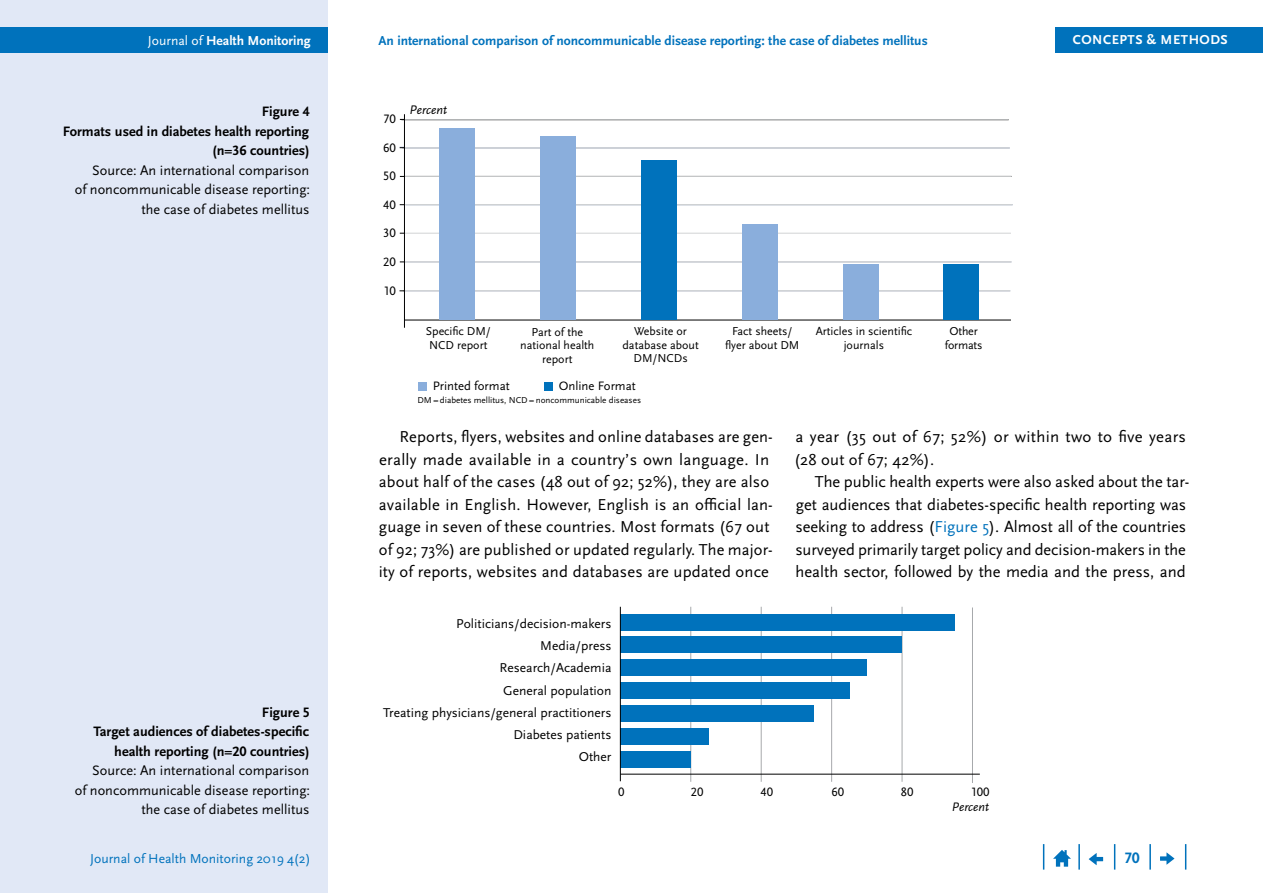
<style>
.page{position:relative;width:1263px;height:893px;background:#fff}
.page>*{position:absolute;margin:0;border:0;box-sizing:border-box;transform-origin:0 0}
.Copy_Einzug{font:16.5px/22.5px "Scala Sans Pro";letter-spacing:.01em;color:#000}
.t1{font:700 15.75px "Scala Sans Pro";color:#0072bc}
.t2{font:14.25px/19.5px "Scala Sans Pro";color:#000;text-align:right}
.t3{font:700 14.25px/19.5px "Scala Sans Pro";color:#000;text-align:right}
.t4{font:700 13.65px "Scala Sans Pro";color:#0072bc}
.t5{font:13.65px "Scala Sans Pro";color:#0072bc}
.t6{font:700 13.65px "Scala Sans Pro";color:#fff}
.t7{font:700 13.5px "Scala Sans Pro";letter-spacing:.04em;color:#fff}
.t8{font:13.35px/22.4px "Scala Sans Pro";color:#000;text-align:right}
.t9{font:italic 12.9px "Scala Sans Pro";color:#000}
.t10{font:12.75px "Scala Sans Pro";color:#000}
.t11{font:12.6px "Scala Sans Pro";color:#000}
.t12{font:12px/13.5px "Scala Sans Pro";color:#000;text-align:center}
.t13{font:9px "Scala Sans Pro";color:#000}
.s1{font-weight:400}
.s2{color:#0072bc}
</style>
<div class="page">
<div style="left:0;top:0;width:327px;height:893px;background:#e1e8f6"></div>
<div style="left:1055px;top:28px;width:208px;height:25px;background:#0072bc"></div>
<div style="left:0;top:28px;width:327px;height:25px;background:#0072bc"></div>
<svg style="left:1185px;top:844px;width:1px;height:26px"></svg>
<hr style="left:1149px;top:844px;width:2px;height:26px;background:#0072bc">
<svg style="left:1114px;top:844px;width:1px;height:26px"></svg>
<hr style="left:1078px;top:844px;width:2px;height:26px;background:#0072bc">
<svg style="left:1043px;top:844px;width:1px;height:26px"></svg>
<svg style="left:1053px;top:850px;width:18px;height:17px"></svg>
<svg style="left:1089px;top:853px;width:14px;height:12px"></svg>
<svg style="left:1160px;top:852px;width:14px;height:13px"></svg>
<hr style="left:404px;top:233px;width:607px;height:1px;background:#d1d3d4">
<hr style="left:404px;top:262px;width:607px;height:1px;background:#d1d3d4">
<hr style="left:403px;top:290px;width:607px;height:1px;background:#d1d3d4">
<hr style="left:405px;top:204px;width:607px;height:1px;background:#d1d3d4">
<hr style="left:404px;top:176px;width:607px;height:1px;background:#d1d3d4">
<hr style="left:403px;top:148px;width:607px;height:1px;background:#d1d3d4">
<hr style="left:401px;top:119px;width:607px;height:1px;background:#d1d3d4">
<div style="left:418px;top:382px;width:9px;height:9px;background:#8aaedc"></div>
<div style="left:544px;top:382px;width:9px;height:9px;background:#0072bc"></div>
<hr style="left:404px;top:114px;width:1px;height:214px;background:#000">
<hr style="left:404px;top:320px;width:607px;height:1px;background:#000">
<div style="left:440px;top:129px;width:35px;height:191px;background:#8aaedc"></div>
<div style="left:540px;top:137px;width:36px;height:183px;background:#8aaedc"></div>
<div style="left:641px;top:160px;width:36px;height:160px;background:#0072bc"></div>
<div style="left:742px;top:224px;width:36px;height:96px;background:#8aaedc"></div>
<div style="left:843px;top:264px;width:35px;height:56px;background:#8aaedc"></div>
<div style="left:943px;top:264px;width:36px;height:56px;background:#0072bc"></div>
<hr style="left:690px;top:607px;width:1px;height:175px;background:#a7a9ac">
<hr style="left:761px;top:607px;width:1px;height:175px;background:#a7a9ac">
<hr style="left:831px;top:607px;width:1px;height:175px;background:#a7a9ac">
<hr style="left:902px;top:607px;width:1px;height:175px;background:#a7a9ac">
<hr style="left:972px;top:607px;width:1px;height:176px;background:#a7a9ac">
<hr style="left:620px;top:774px;width:360px;height:1px;background:#000">
<div style="left:620px;top:614px;width:335px;height:16px;background:#0072bc"></div>
<div style="left:620px;top:637px;width:282px;height:16px;background:#0072bc"></div>
<div style="left:620px;top:660px;width:247px;height:16px;background:#0072bc"></div>
<div style="left:620px;top:682px;width:229px;height:17px;background:#0072bc"></div>
<div style="left:620px;top:705px;width:194px;height:17px;background:#0072bc"></div>
<div style="left:620px;top:728px;width:88px;height:17px;background:#0072bc"></div>
<div style="left:620px;top:751px;width:71px;height:17px;background:#0072bc"></div>
<hr style="left:620px;top:607px;width:1px;height:174px;background:#000">
<p class="t6" style="left:148px;top:33px;width:164px"><span class="s1">Journal of</span> Health Monitoring</p>
<p class="t3" style="left:63px;top:102px;width:248px">Figure 4<br>Formats used in diabetes health reporting (n=36 countries)</p>
<p class="t2" style="left:75px;top:161px;width:237px">Source: An international comparison<br>of noncommunicable disease reporting: the case of diabetes mellitus</p>
<p class="t3" style="left:94px;top:702px;width:218px">Figure 5<br>Target audiences of diabetes-specific health reporting (n=20 countries)</p>
<p class="t2" style="left:75px;top:761px;width:237px">Source: An international comparison<br>of noncommunicable disease reporting: the case of diabetes mellitus</p>
<p class="t5" style="left:90px;top:850px;width:222px">Journal of Health Monitoring 2019 4(2)</p>
<p class="t4" style="left:378px;top:33px;width:551px">An international comparison of noncommunicable disease reporting: the case of diabetes mellitus</p>
<p class="t7" style="left:1073px;top:32px;width:157px">CONCEPTS &amp; METHODS</p>
<p class="t10" style="left:383px;top:112px;width:14px">70</p>
<p class="t10" style="left:383px;top:140px;width:14px">60</p>
<p class="t10" style="left:383px;top:169px;width:14px">50</p>
<p class="t10" style="left:383px;top:197px;width:14px">40</p>
<p class="t10" style="left:383px;top:226px;width:14px">30</p>
<p class="t10" style="left:383px;top:254px;width:14px">20</p>
<p class="t10" style="left:383px;top:283px;width:14px">10</p>
<p class="t9" style="left:410px;top:102px;width:39px">Percent</p>
<p class="t12" style="left:426px;top:324px;width:67px;text-align:left">Specific DM/<br>NCD report</p>
<p class="t12" style="left:520px;top:325px;width:76px">Part of the national health report</p>
<p class="t12" style="left:622px;top:324px;width:78px">Website or database about<br>DM/NCDs</p>
<p class="t12" style="left:725px;top:324px;width:76px">Fact sheets/ flyer about DM</p>
<p class="t12" style="left:816px;top:324px;width:98px">Articles in scientific journals</p>
<p class="t12" style="left:945px;top:324px;width:39px">Other formats</p>
<p class="t10" style="left:559px;top:379px;width:79px">Online Format</p>
<p class="t10" style="left:433px;top:379px;width:78px">Printed format</p>
<p class="t13" style="left:417px;top:395px;width:225px">DM = diabetes mellitus, NCD = noncommunicable diseases</p>
<p class="Copy_Einzug" style="left:379px;top:426px;width:396px;text-indent:21px">Reports, flyers, websites and online databases are gen&shy;erally made available in a country’s own language. In about half of the cases (48 out of 92; 52%), they are also available in English. However, English is an official lan&shy;guage in seven of these countries. Most formats (67 out of 92; 73%) are published or updated regularly. The major&shy;ity of reports, websites and databases are updated once</p>
<p class="t8" style="left:383px;top:612px;width:230px">Politicians/decision-makers<br>Media/press<br>Research/Academia<br>General population<br>Treating physicians/general practitioners<br>Diabetes patients<br>Other</p>
<p class="Copy_Einzug" style="left:794px;top:426px;width:393px">a year (35 out of 67; 52%) or within two to five years (28 out of 67; 42%).</p>
<p class="Copy_Einzug" style="left:795px;top:471px;width:396px;text-indent:20px">The public health experts were also asked about the tar&shy;get audiences that diabetes-specific health reporting was seeking to address (<span class="s2">Figure 5</span>). Almost all of the countries surveyed primarily target policy and decision-makers in the health sector, followed by the media and the press, and</p>
<p class="t11" style="left:618px;top:785px;width:8px">0</p>
<p class="t11" style="left:691px;top:785px;width:14px">20</p>
<p class="t11" style="left:760px;top:785px;width:14px">40</p>
<p class="t11" style="left:831px;top:785px;width:14px">60</p>
<p class="t11" style="left:901px;top:785px;width:14px">80</p>
<p class="t11" style="left:970px;top:785px;width:20px">100</p>
<p class="t9" style="left:952px;top:799px;width:39px">Percent</p>
<p class="t1" style="left:1125px;top:849px;width:16px">70</p>
</div>
